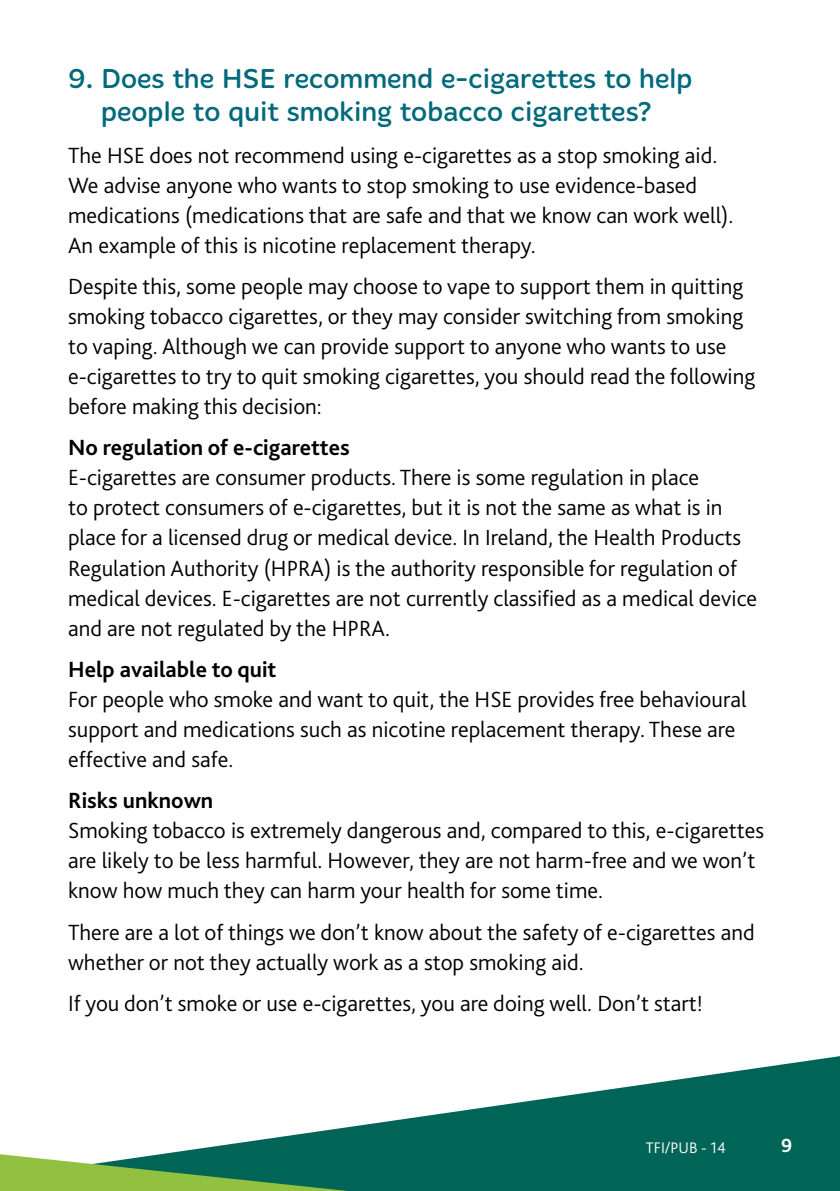
<style>
.page{position:relative;width:840px;height:1191px;background:#fff}
.page>*{position:absolute;margin:0;border:0;box-sizing:border-box;transform-origin:0 0}
.t1{font:300 28px/33.6px "Merge Pro";color:#00697b;text-align:center}
.t2{font:300 23px/30px "Bliss 2";color:#000}
.t3{font:700 23px "Bliss 2";color:#000}
.t4{font:700 20px "Bliss 2";color:#fff}
.t5{font:300 16px "Bliss 2";color:#fff}
</style>
<div class="page">
<svg style="left:575px;top:1056px;width:264px;height:135px;fill:#006556"></svg>
<svg style="left:0;top:1094px;width:575px;height:97px"></svg>
<p class="t1" style="left:68px;top:62px;width:625px">9. Does the HSE recommend e-cigarettes to help people to quit smoking tobacco cigarettes?</p>
<p class="t2" style="left:68px;top:140px;width:666px">The HSE does not recommend using e-cigarettes as a stop smoking aid.<br>We advise anyone who wants to stop smoking to use evidence-based medications (medications that are safe and that we know can work well).<br>An example of this is nicotine replacement therapy.</p>
<p class="t2" style="left:68px;top:271px;width:688px">Despite this, some people may choose to vape to support them in quitting smoking tobacco cigarettes, or they may consider switching from smoking to vaping. Although we can provide support to anyone who wants to use e-cigarettes to try to quit smoking cigarettes, you should read the following before making this decision:</p>
<p class="t3" style="left:68px;top:433px;width:283px">No regulation of e-cigarettes</p>
<p class="t2" style="left:68px;top:462px;width:690px">E-cigarettes are consumer products. There is some regulation in place<br>to protect consumers of e-cigarettes, but it is not the same as what is in place for a licensed drug or medical device. In Ireland, the Health Products Regulation Authority (HPRA) is the authority responsible for regulation of medical devices. E-cigarettes are not currently classified as a medical device and are not regulated by the HPRA.</p>
<p class="t3" style="left:68px;top:655px;width:210px">Help available to quit</p>
<p class="t2" style="left:68px;top:683px;width:679px">For people who smoke and want to quit, the HSE provides free behavioural support and medications such as nicotine replacement therapy. These are effective and safe.</p>
<p class="t3" style="left:68px;top:786px;width:147px">Risks unknown</p>
<p class="t2" style="left:68px;top:815px;width:697px">Smoking tobacco is extremely dangerous and, compared to this, e-cigarettes are likely to be less harmful. However, they are not harm-free and we won’t know how much they can harm your health for some time.</p>
<p class="t2" style="left:68px;top:916px;width:687px">There are a lot of things we don’t know about the safety of e-cigarettes and whether or not they actually work as a stop smoking aid.</p>
<p class="t2" style="left:68px;top:987px;width:636px">If you don’t smoke or use e-cigarettes, you are doing well. Don’t start!</p>
<p class="t5" style="left:645px;top:1137px;width:81px">TFI/PUB - 14</p>
<p class="t4" style="left:780px;top:1132px;width:13px">9</p>
</div>
